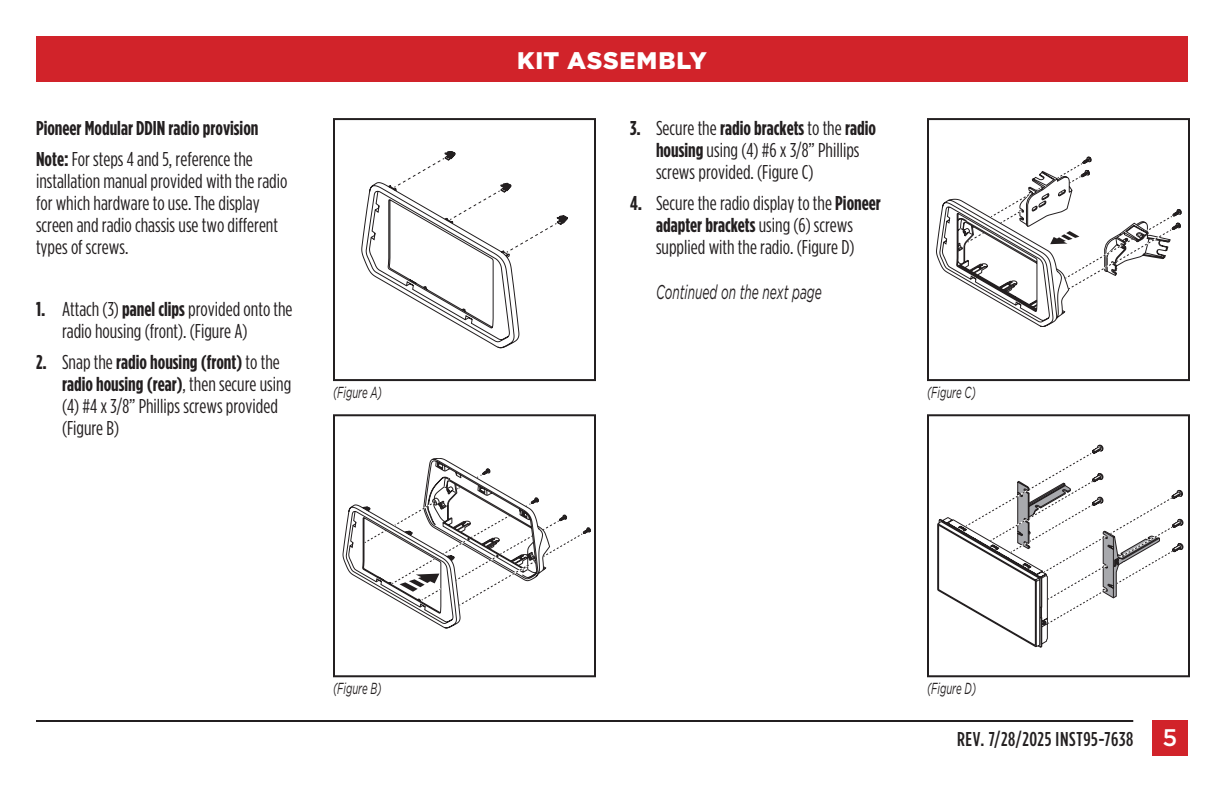
<style>
.page{position:relative;width:1224px;height:792px;background:#fff}
.page>*{position:absolute;margin:0;border:0;box-sizing:border-box;transform-origin:0 0}
.t1{font:900 24px "Gotham";letter-spacing:.03em;color:#fff}
.t2{font:20px/22px "Gotham Condensed";color:#231f20}
.t3{font:700 20px/31px "Gotham Condensed";color:#231f20}
.t4{font:500 20px "Gotham Condensed";letter-spacing:.035em;color:#231f20}
.t5{font:italic 20px "Gotham";color:#231f20;scale:.6 1}
.t6{font:italic 16px "Gotham";color:#231f20;scale:.6 1}
.s1{font-weight:400}
.s2{font-weight:700}
.s3{font-family:"Gotham";font-size:24px;color:#fff}
</style>
<div class="page">
<div style="left:36px;top:36px;width:1152px;height:45px;background:#d1232a"></div>
<hr style="left:36px;top:720px;width:1097px;height:2px;background:#231f20">
<div style="left:1152px;top:720px;width:36px;height:36px;background:#d1232a"></div>
<svg style="left:937px;top:445px;width:246px;height:202px"></svg>
<div style="left:927px;top:414px;width:263px;height:263px;border:2px solid #231f20"></div>
<svg style="left:343px;top:458px;width:248px;height:170px"></svg>
<div style="left:333px;top:414px;width:263px;height:263px;border:2px solid #231f20"></div>
<svg style="left:936px;top:157px;width:246px;height:170px"></svg>
<div style="left:927px;top:118px;width:263px;height:263px;border:2px solid #231f20"></div>
<svg style="left:361px;top:151px;width:207px;height:197px"></svg>
<div style="left:333px;top:118px;width:263px;height:263px;border:2px solid #231f20"></div>
<p class="t3" style="left:36px;top:112px;width:224px">Pioneer Modular DDIN radio provision<br>Note: <span class="s1">For steps 4 and 5, reference the</span></p>
<p class="t2" style="left:36px;top:170px;width:253px">installation manual provided with the radio for which hardware to use. The display screen and radio chassis use two different types of screws.</p>
<p class="t2" style="left:62px;top:298px;width:232px;text-indent:-26px"><span class="s2">1.</span> Attach (3) <span class="s2">panel clips</span> provided onto the radio housing (front). (Figure A)</p>
<p class="t2" style="left:62px;top:351px;width:231px;text-indent:-26px"><span class="s2">2.</span> Snap the <span class="s2">radio housing (front)</span> to the <span class="s2">radio housing (rear)</span>, then secure using (4) #4 x 3/8” Phillips screws provided (Figure B)</p>
<p class="t1" style="left:517px;top:46px;width:191px">KIT ASSEMBLY</p>
<p class="t2" style="left:656px;top:117px;width:221px;text-indent:-26px"><span class="s2">3.</span> Secure the <span class="s2">radio brackets</span> to the <span class="s2">radio housing</span> using (4) #6 x 3/8” Phillips screws provided. (Figure C)</p>
<p class="t2" style="left:630px;top:192px;width:252px;text-align:center"><span class="s2">4.</span> Secure the radio display to the <span class="s2">Pioneer adapter brackets</span> using (6) screws supplied with the radio. (Figure D)</p>
<p class="t5" style="left:656px;top:281px;width:278px">Continued on the next page</p>
<p class="t6" style="left:333px;top:383px;width:83px">(Figure A)</p>
<p class="t6" style="left:927px;top:383px;width:83px">(Figure C)</p>
<p class="t6" style="left:333px;top:680px;width:83px">(Figure B)</p>
<p class="t6" style="left:927px;top:680px;width:84px">(Figure D)</p>
<p class="t4" style="left:957px;top:728px;width:222px">REV. 7/28/2025 INST95-7638 <span class="s3">5</span></p>
</div>
